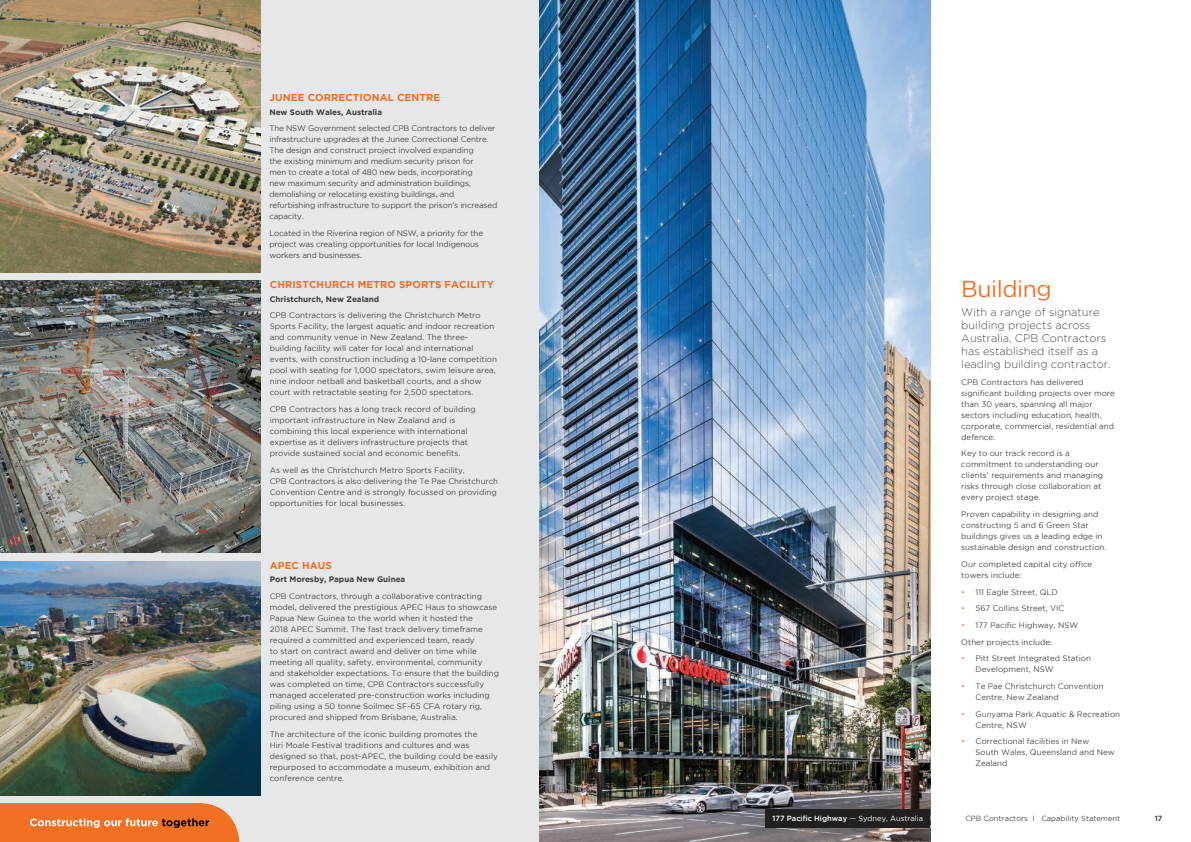
<style>
.page{position:relative;width:1191px;height:842px;background:#fff}
.page>*{position:absolute;margin:0;border:0;box-sizing:border-box;transform-origin:0 0}
.Heading_1_-_23_pt{font:23px "Gotham";letter-spacing:-.02em;color:#f36e21}
.Introductory_paragraph_-_11pt{font:300 11px/13px "Gotham";color:#4b4c4d}
.Heading_2_-_10pt_caps{font:700 10px "Gotham";letter-spacing:.015em;color:#f36e21}
.Body_copy_-_8pt{font:8px/11px "Gotham";color:#4b4c4d}
.Body_copy_-_8pt-2{font:8px/11px "Gotham";letter-spacing:-.02em;color:#4b4c4d}
.Body_copy_-_8pt-3{font:700 8px "Gotham";color:#3e3e3f}
.Photo_caption_project_name{font:500 7.5px "Gotham";color:#fff}
.t1{font:7.5px "Gotham";color:#4b4c4d}
.t2{font:700 7.5px "Gotham";color:#4b4c4d}
.s1{color:#f4833b}
.s2{font-weight:400}
</style>
<div class="page">
<img style="left:539px;top:0;width:391px;height:842px">
<div style="left:0;top:0;width:539px;height:842px;background:#e6e7e9"></div>
<img style="left:0;top:281px;width:261px;height:272px">
<img style="left:0;top:561px;width:261px;height:234px">
<img style="left:0;top:0;width:261px;height:272px">
<svg style="left:0;top:803px;width:239px;height:38px"></svg>
<hr style="left:0;top:841px;width:239px;height:1px;background:#f27021">
<div style="left:765px;top:810px;width:165px;height:18px;background:#231f20"></div>
<p class="Heading_2_-_10pt_caps" style="left:269px;top:92px;width:172px">JUNEE CORRECTIONAL CENTRE</p>
<p class="Body_copy_-_8pt-3" style="left:269px;top:107px;width:114px">New South Wales, Australia</p>
<p class="Body_copy_-_8pt-2" style="left:269px;top:123px;width:229px">The NSW Government selected CPB Contractors to deliver infrastructure upgrades at the Junee Correctional Centre.<br>The design and construct project involved expanding<br>the existing minimum and medium security prison for<br>men to create a total of 480 new beds, incorporating<br>new maximum security and administration buildings, demolishing or relocating existing buildings, and refurbishing infrastructure to support the prison’s increased capacity.</p>
<p class="Body_copy_-_8pt-2" style="left:269px;top:228px;width:215px">Located in the Riverina region of NSW, a priority for the project was creating opportunities for local Indigenous workers and businesses.</p>
<p class="Heading_2_-_10pt_caps" style="left:270px;top:279px;width:226px">CHRISTCHURCH METRO SPORTS FACILITY</p>
<p class="Body_copy_-_8pt-3" style="left:270px;top:294px;width:111px">Christchurch, New Zealand</p>
<p class="Body_copy_-_8pt" style="left:270px;top:310px;width:229px">CPB Contractors is delivering the Christchurch Metro Sports Facility, the largest aquatic and indoor recreation and community venue in New Zealand. The three&shy;building facility will cater for local and international events, with construction including a 10-lane competition pool with seating for 1,000 spectators, swim leisure area, nine indoor netball and basketball courts, and a show court with retractable seating for 2,500 spectators.</p>
<p class="Body_copy_-_8pt" style="left:270px;top:404px;width:207px">CPB Contractors has a long track record of building important infrastructure in New Zealand and is combining this local experience with international expertise as it delivers infrastructure projects that provide sustained social and economic benefits.</p>
<p class="Body_copy_-_8pt" style="left:270px;top:464px;width:230px">As well as the Christchurch Metro Sports Facility,<br>CPB Contractors is also delivering the Te Pae Christchurch Convention Centre and is strongly focussed on providing opportunities for local businesses.</p>
<p class="Heading_2_-_10pt_caps" style="left:270px;top:559px;width:64px">APEC HAUS</p>
<p class="Body_copy_-_8pt-3" style="left:270px;top:575px;width:137px">Port Moresby, Papua New Guinea</p>
<p class="Body_copy_-_8pt" style="left:270px;top:591px;width:231px">CPB Contractors, through a collaborative contracting model, delivered the prestigious APEC Haus to showcase Papua New Guinea to the world when it hosted the<br>2018 APEC Summit. The fast track delivery timeframe required a committed and experienced team, ready<br>to start on contract award and deliver on time while meeting all quality, safety, environmental, community and stakeholder expectations. To ensure that the building was completed on time, CPB Contractors successfully managed accelerated pre-construction works including piling using a 50 tonne Soilmec SF-65 CFA rotary rig, procured and shipped from Brisbane, Australia.</p>
<p class="Body_copy_-_8pt" style="left:270px;top:728px;width:230px">The architecture of the iconic building promotes the<br>Hiri Moale Festival traditions and cultures and was designed so that, post-APEC, the building could be easily repurposed to accommodate a museum, exhibition and conference centre.</p>
<p class="Heading_1_-_23_pt" style="left:961px;top:277px;width:92px">Building</p>
<p class="Introductory_paragraph_-_11pt" style="left:961px;top:306px;width:151px">With a range of signature building projects across<br>Australia, CPB Contractors has established itself as a leading building contractor.</p>
<p class="Body_copy_-_8pt" style="left:961px;top:376px;width:155px">CPB Contractors has delivered significant building projects over more than 30 years, spanning all major sectors including education, health, corporate, commercial, residential and defence.</p>
<p class="Body_copy_-_8pt" style="left:961px;top:448px;width:143px">Key to our track record is a commitment to understanding our clients’ requirements and managing risks through close collaboration at every project stage.</p>
<p class="Body_copy_-_8pt" style="left:961px;top:509px;width:147px">Proven capability in designing and constructing 5 and 6 Green Star buildings gives us a leading edge in sustainable design and construction.</p>
<p class="Body_copy_-_8pt" style="left:961px;top:558px;width:133px">Our completed capital city office towers include:</p>
<p class="Body_copy_-_8pt" style="left:961px;top:586px;width:98px"><span class="s1">•</span> 111 Eagle Street, QLD</p>
<p class="Body_copy_-_8pt" style="left:961px;top:603px;width:104px"><span class="s1">•</span> 567 Collins Street, VIC</p>
<p class="Body_copy_-_8pt" style="left:961px;top:619px;width:118px"><span class="s1">•</span> 177 Pacific Highway, NSW</p>
<p class="Body_copy_-_8pt" style="left:961px;top:636px;width:92px">Other projects include:</p>
<p class="Body_copy_-_8pt" style="left:975px;top:653px;width:117px;text-indent:-14px"><span class="s1">•</span> Pitt Street Integrated Station<br>Development, NSW</p>
<p class="Body_copy_-_8pt" style="left:975px;top:680px;width:130px;text-indent:-14px"><span class="s1">•</span> Te Pae Christchurch Convention<br>Centre, New Zealand</p>
<p class="Body_copy_-_8pt" style="left:975px;top:708px;width:146px;text-indent:-14px"><span class="s1">•</span> Gunyama Park Aquatic &amp; Recreation<br>Centre, NSW</p>
<p class="Body_copy_-_8pt" style="left:975px;top:736px;width:141px;text-indent:-14px"><span class="s1">•</span> Correctional facilities in New<br>South Wales, Queensland and New<br>Zealand</p>
<p class="Photo_caption_project_name" style="left:772px;top:814px;width:152px">177 Pacific Highway <span class="s2">— Sydney, Australia</span></p>
<p class="t1" style="left:965px;top:814px;width:156px">CPB Contractors I Capability Statement</p>
<p class="t2" style="left:1154px;top:813px;width:9px">17</p>
</div>
